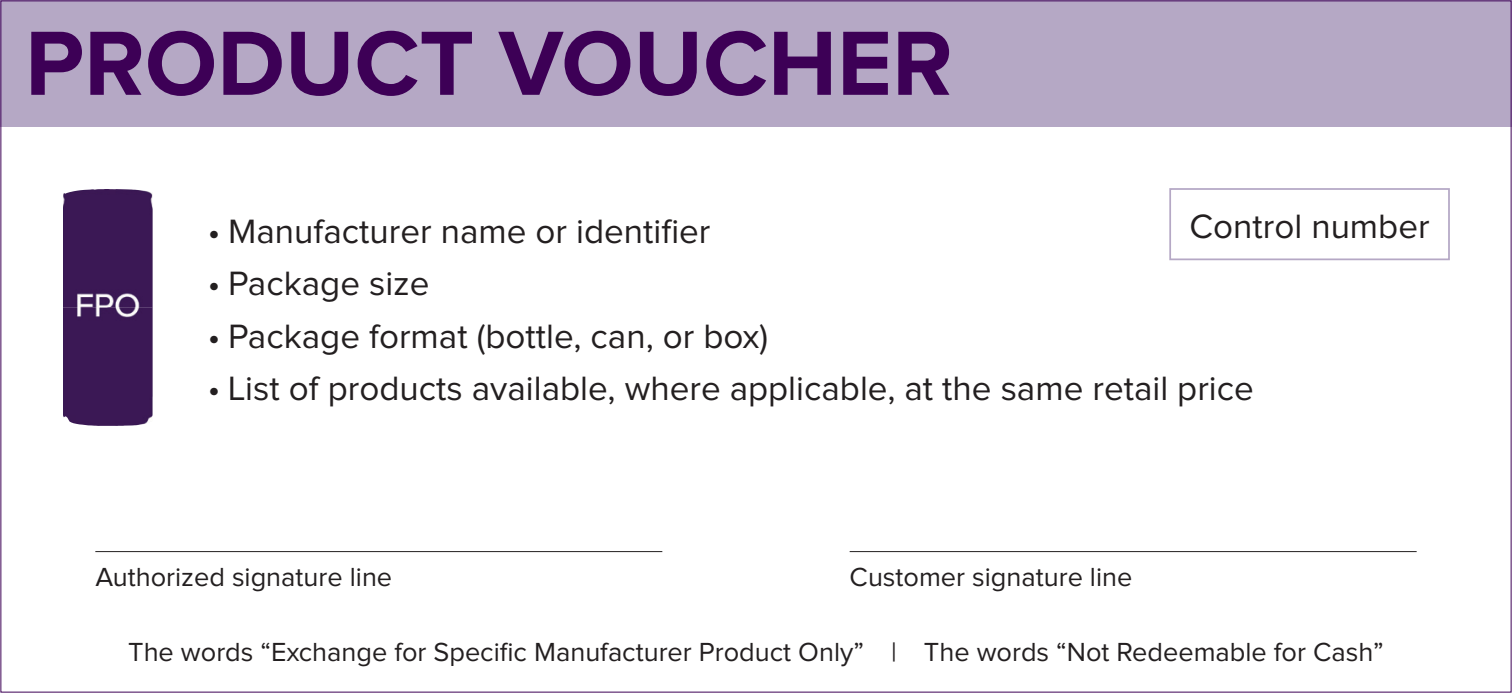
<style>
.page{position:relative;width:1512px;height:693px;background:#fff}
.page>*{position:absolute;margin:0;border:0;box-sizing:border-box;transform-origin:0 0}
.t1{font:700 94.5px "Proxima Nova";color:#3d0056}
.t2{font:35px "Proxima Nova";color:#231f20}
.t3{font:27.3px "Proxima Nova";color:#231f20}
</style>
<div class="page">
<div style="left:0;top:0;width:1512px;height:127px;background:#b5a8c5"></div>
<hr style="left:95px;top:551px;width:567px;height:1px;background:#231f20">
<hr style="left:850px;top:551px;width:567px;height:1px;background:#231f20">
<div style="left:1169px;top:188px;width:281px;height:72px;border:2px solid #b5a8c5"></div>
<div style="left:63px;top:189px;width:90px;height:237px;background:#3b1855"></div>
<h1 class="t1" style="left:25px;top:9px;width:929px">PRODUCT VOUCHER</h1>
<p class="t2" style="left:1190px;top:210px;width:242px">Control number</p>
<p class="t2" style="left:208px;top:215px;width:504px">• Manufacturer name or identifier</p>
<p class="t2" style="left:208px;top:267px;width:223px">• Package size</p>
<p class="t2" style="left:208px;top:320px;width:562px">• Package format (bottle, can, or box)</p>
<p class="t2" style="left:208px;top:372px;width:1047px">• List of products available, where applicable, at the same retail price</p>
<p class="t3" style="left:95px;top:564px;width:298px">Authorized signature line</p>
<p class="t3" style="left:850px;top:564px;width:284px">Customer signature line</p>
<p class="t3" style="left:128px;top:639px;width:1257px">The words “Exchange for Specific Manufacturer Product Only” | The words “Not Redeemable for Cash”</p>
</div>
